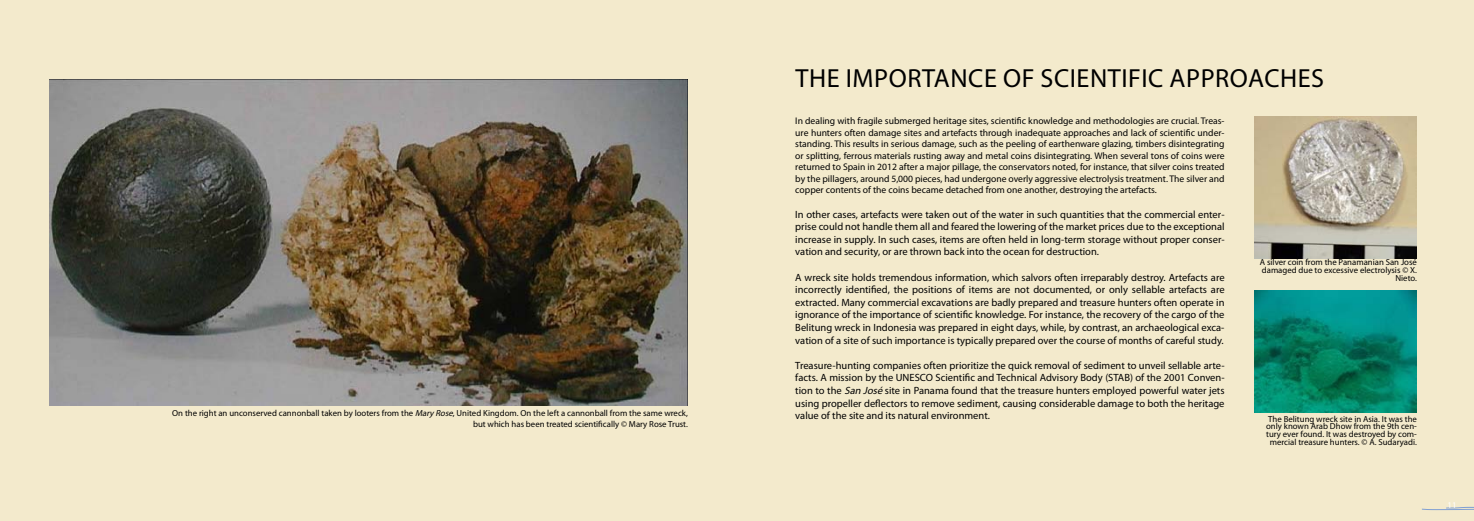
<style>
.page{position:relative;width:1474px;height:521px;background:#fff}
.page>*{position:absolute;margin:0;border:0;box-sizing:border-box;transform-origin:0 0}
.t1{font:26.25px "Myriad Pro";letter-spacing:.02em;color:#000}
.t2{font:10.5px/12.6px "Myriad Pro";color:#000;text-align:justify}
.t3{font:9.62px/11.5px "Myriad Pro";color:#000;text-align:justify}
.t4{font:8.75px/7.9px "Myriad Pro";color:#000;text-align:right}
.t5{font:8.75px "Myriad Pro";color:#fff}
.s1{font-style:italic}
</style>
<div class="page">
<div style="left:0;top:0;width:738px;height:521px;background:#f3eacc"></div>
<div style="left:737px;top:0;width:736px;height:521px;background:#f3eacc"></div>
<svg style="left:1422px;top:507px;width:51px;height:3px"></svg>
<img style="left:49px;top:80px;width:638px;height:325px">
<img style="left:1254px;top:117px;width:162px;height:141px">
<img style="left:1254px;top:290px;width:162px;height:122px">
<p class="t4" style="left:172px;top:408px;width:517px;line-height:10.5px">On the right an unconserved cannonball taken by looters from the <span class="s1">MaryRose</span>, United Kingdom. On the left a cannonball from the same wreck, but which has been treated scientifically © Mary Rose Trust.</p>
<h1 class="t1" style="left:795px;top:62px;width:530px">THE IMPORTANCE OF SCIENTIFIC APPROACHES</h1>
<p class="t3" style="left:795px;top:115px;width:431px">In dealing with fragile submerged heritage sites, scientific knowledge and methodologies are crucial. Treas&shy;ure hunters often damage sites and artefacts through inadequate approaches and lack of scientific under&shy;standing. This results in serious damage, such as the peeling of earthenware glazing, timbers disintegrating or splitting, ferrous materials rusting away and metal coins disintegrating. When several tons of coins were returned to Spain in 2012 after a major pillage, the conservators noted, for instance, that silver coins treated by the pillagers, around 5,000 pieces, had undergone overly aggressive electrolysis treatment. The silver and copper contents of the coins became detached from one another, destroying the artefacts.</p>
<p class="t2" style="left:795px;top:207px;width:431px">In other cases, artefacts were taken out of the water in such quantities that the commercial enter&shy;prise could not handle them all and feared the lowering of the market prices due to the exceptional increase in supply. In such cases, items are often held in long-term storage without proper conser&shy;vation and security, or are thrown back into the ocean for destruction.</p>
<p class="t2" style="left:795px;top:270px;width:431px">A wreck site holds tremendous information, which salvors often irreparably destroy. Artefacts are incorrectly identified, the positions of items are not documented, or only sellable artefacts are extracted. Many commercial excavations are badly prepared and treasure hunters often operate in ignorance of the importance of scientific knowledge. For instance, the recovery of the cargo of the Belitung wreck in Indonesia was prepared in eight days, while, by contrast, an archaeological exca&shy;vation of a site of such importance is typically prepared over the course of months of careful study.</p>
<p class="t2" style="left:795px;top:359px;width:431px">Treasure-hunting companies often prioritize the quick removal of sediment to unveil sellable arte&shy;facts. A mission by the UNESCO Scientific and Technical Advisory Body (STAB) of the 2001 Conven&shy;tion to the <span class="s1">San José</span> site in Panama found that the treasure hunters employed powerful water jets using propeller deflectors to remove sediment, causing considerable damage to both the heritage value of the site and its natural environment.</p>
<p class="t4" style="left:1259px;top:258px;width:158px">A silver coin from the Panamanian San José damaged due to excessive electrolysis © X.<br>Nieto.</p>
<p class="t4" style="left:1265px;top:414px;width:152px;text-align:center">The Belitung wreck site in Asia. It was the only known Arab Dhow from the 9th cen&shy;tury ever found. It was destroyed by com&shy;mercial treasure hunters. © A. Sudaryadi.</p>
<p class="t5" style="left:1447px;top:500px;width:10px">11</p>
</div>
